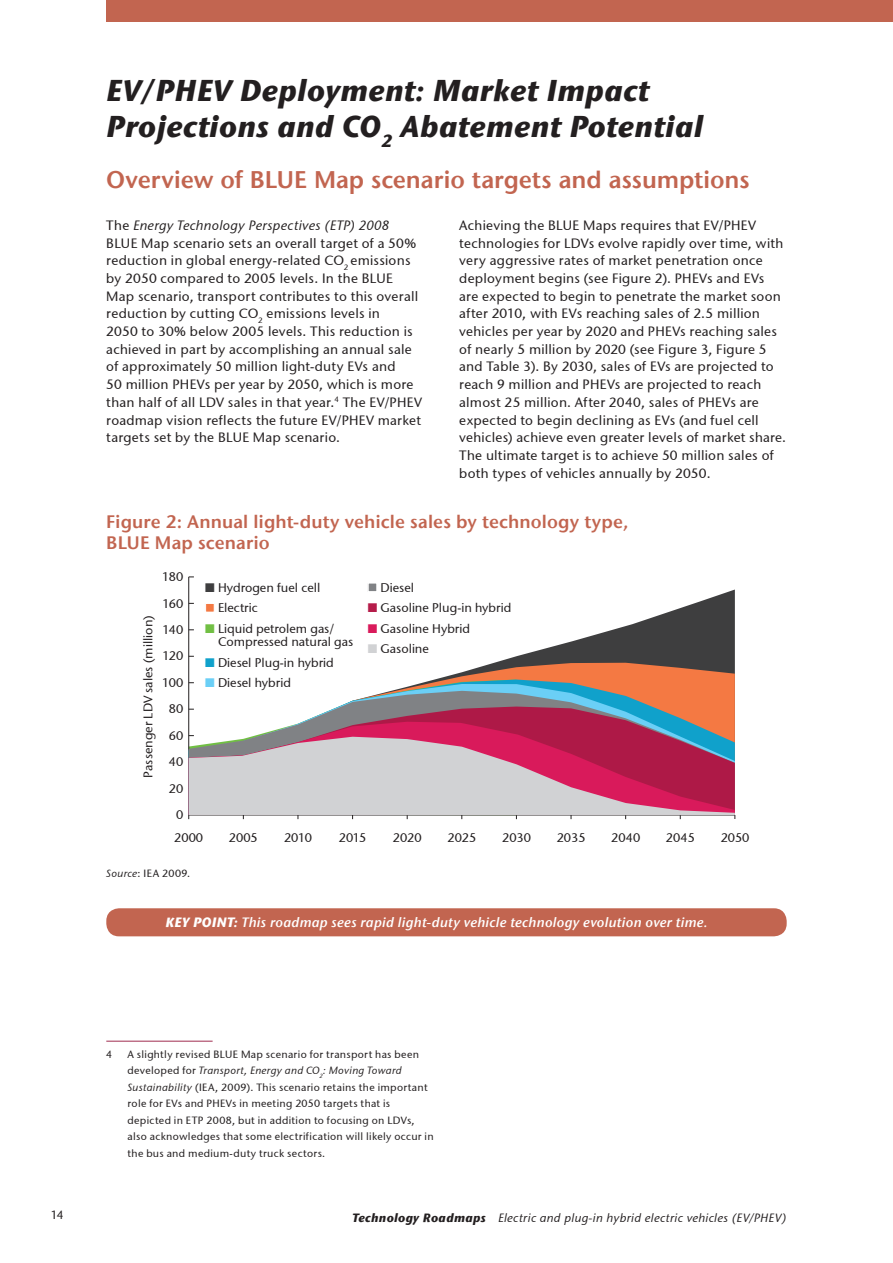
<style>
.page{position:relative;width:893px;height:1263px;background:#fff}
.page>*{position:absolute;margin:0;border:0;box-sizing:border-box;transform-origin:0 0}
.t1{font:italic 700 30px/36px "Stone Sans ITC";letter-spacing:.01em;color:#231f20}
.t2{font:24px "Stone Sans ITC Semi";letter-spacing:-.005em;color:#c26550}
.t3{font:18px/21px "Stone Sans ITC Semi";letter-spacing:.005em;color:#c26550}
.t4{font:13.5px/17.7px "Stone Sans ITCTT Medium";letter-spacing:.02em;color:#231f20}
.t5{font:italic 13.5px "Stone Sans ITC Semi";letter-spacing:.02em;color:#fff}
.t6{font:12.6px/13.6px "Stone Sans ITCTT Medium";color:#231f20}
.t7{font:italic 12px "Stone Sans ITCTT Medium";letter-spacing:.025em;color:#231f20}
.t8{font:12px "Stone Sans ITCTT Medium";color:#231f20}
.t9{font:10.5px/16.5px "Stone Sans ITCTT Medium";letter-spacing:.03em;color:#231f20}
.s1{font-style:italic}
.s2{color:#3e3e3f}
.s3{color:#f47943}
.s4{color:#71bf44}
.s5{color:#10a1cb}
.s6{color:#6bcff6}
.s7{color:#808285}
.s8{color:#b51c4a}
.s9{color:#d91a5b}
.s10{color:#d1d2d4}
.s11{font-family:"Stone Sans ITC";font-weight:700}
</style>
<div class="page">
<hr style="left:106px;top:1041px;width:107px;height:1px;background:#9f2c4f">
<svg style="left:189px;top:589px;width:546px;height:74px"></svg>
<svg style="left:189px;top:663px;width:546px;height:16px"></svg>
<hr style="left:188px;top:577px;width:1px;height:242px;background:#231f20">
<svg style="left:189px;top:679px;width:547px;height:140px;background:#c194a3"></svg>
<div style="left:106px;top:908px;width:681px;height:28px;background:#c26550;border-radius:13px"></div>
<div style="left:106px;top:0;width:787px;height:21px;background:#c26550"></div>
<h1 class="t1" style="left:106px;top:73px;width:599px">EV/PHEV Deployment: Market Impact<br>Projections and CO<sub>2</sub> Abatement Potential</h1>
<h2 class="t2" style="left:106px;top:164px;width:645px">Overview of BLUE Map scenario targets and assumptions</h2>
<p class="t4" style="left:106px;top:216px;width:317px">The <span class="s1">Energy Technology Perspectives (ETP) 2008<br></span>BLUE Map scenario sets an overall target of a 50% reduction in global energy-related CO<sub>2</sub> emissions by 2050 compared to 2005 levels. In the BLUE Map scenario, transport contributes to this overall reduction by cutting CO<sub>2</sub> emissions levels in<br>2050 to 30% below 2005 levels. This reduction is achieved in part by accomplishing an annual sale of approximately 50 million light-duty EVs and<br>50 million PHEVs per year by 2050, which is more than half of all LDV sales in that year.<sup>4</sup> The EV/PHEV roadmap vision reflects the future EV/PHEV market targets set by the BLUE Map scenario.</p>
<p class="t4" style="left:459px;top:216px;width:328px">Achieving the BLUE Maps requires that EV/PHEV technologies for LDVs evolve rapidly over time, with very aggressive rates of market penetration once deployment begins (see Figure 2). PHEVs and EVs are expected to begin to penetrate the market soon after 2010, with EVs reaching sales of 2.5 million vehicles per year by 2020 and PHEVs reaching sales of nearly 5 million by 2020 (see Figure 3, Figure 5 and Table 3). By 2030, sales of EVs are projected to reach 9 million and PHEVs are projected to reach almost 25 million. After 2040, sales of PHEVs are expected to begin declining as EVs (and fuel cell vehicles) achieve even greater levels of market share.<br>The ultimate target is to achieve 50 million sales of both types of vehicles annually by 2050.</p>
<h3 class="t3" style="left:106px;top:511px;width:524px">Figure 2: Annual light-duty vehicle sales by technology type,<br>BLUE Map scenario</h3>
<p class="t6" style="left:162px;top:570px;width:22px">180</p>
<p class="t6" style="left:162px;top:596px;width:22px">160</p>
<p class="t6" style="left:141px;top:777px;width:164px;rotate:-90deg">Passenger LDV sales (million)</p>
<p class="t6" style="left:163px;top:623px;width:22px">140</p>
<p class="t6" style="left:162px;top:649px;width:22px">120</p>
<p class="t6" style="left:162px;top:676px;width:23px">100</p>
<p class="t6" style="left:169px;top:702px;width:16px">80</p>
<p class="t6" style="left:169px;top:728px;width:16px">60</p>
<p class="t6" style="left:169px;top:755px;width:16px">40</p>
<p class="t6" style="left:169px;top:781px;width:16px">20</p>
<p class="t6" style="left:176px;top:808px;width:9px">0</p>
<p class="t6" style="left:205px;top:580px;width:117px"><span class="s2">■</span> Hydrogen fuel cell</p>
<p class="t6" style="left:205px;top:601px;width:54px"><span class="s3">■</span> Electric</p>
<p class="t6" style="left:218px;top:621px;width:137px;text-indent:-13px"><span class="s4">■</span> Liquid petrolem gas/<br>Compressed natural gas</p>
<p class="t6" style="left:205px;top:656px;width:130px"><span class="s5">■</span> Diesel Plug-in hybrid</p>
<p class="t6" style="left:205px;top:676px;width:87px"><span class="s6">■</span> Diesel hybrid</p>
<p class="t6" style="left:368px;top:580px;width:48px"><span class="s7">■</span> Diesel</p>
<p class="t6" style="left:368px;top:601px;width:145px"><span class="s8">■</span> Gasoline Plug-in hybrid</p>
<p class="t6" style="left:368px;top:621px;width:104px"><span class="s9">■</span> Gasoline Hybrid</p>
<p class="t6" style="left:368px;top:642px;width:63px"><span class="s10">■</span> Gasoline</p>
<p class="t6" style="left:174px;top:831px;width:30px">2000</p>
<p class="t6" style="left:229px;top:831px;width:30px">2005</p>
<p class="t6" style="left:284px;top:831px;width:29px">2010</p>
<p class="t6" style="left:339px;top:831px;width:29px">2015</p>
<p class="t6" style="left:393px;top:831px;width:30px">2020</p>
<p class="t6" style="left:447px;top:831px;width:30px">2025</p>
<p class="t6" style="left:502px;top:831px;width:30px">2030</p>
<p class="t6" style="left:557px;top:831px;width:30px">2035</p>
<p class="t6" style="left:611px;top:831px;width:31px">2040</p>
<p class="t6" style="left:666px;top:831px;width:31px">2045</p>
<p class="t6" style="left:721px;top:831px;width:30px">2050</p>
<p class="t9" style="left:106px;top:864px;width:85px"><span class="s1">Source</span>: IEA 2009.</p>
<p class="t5" style="left:165px;top:914px;width:544px"><span class="s11">KEY POINT:</span> This roadmap sees rapid light-duty vehicle technology evolution over time.</p>
<p class="t9" style="left:106px;top:1046px;width:8px">4</p>
<p class="t9" style="left:128px;top:1046px;width:308px">A slightly revised BLUE Map scenario for transport has been developed for <span class="s1">Transport, Energy and CO</span><sub>2</sub><span class="s1">: Moving Toward Sustainability</span> (IEA, 2009). This scenario retains the important role for EVs and PHEVs in meeting 2050 targets that is depicted in ETP 2008, but in addition to focusing on LDVs, also acknowledges that some electrification will likely occur in the bus and medium-duty truck sectors.</p>
<p class="t8" style="left:51px;top:1208px;width:14px">14</p>
<p class="t7" style="left:352px;top:1210px;width:436px"><span class="s11">Technology Roadmaps</span> Electric and plug-in hybrid electric vehicles (EV/PHEV)</p>
</div>
